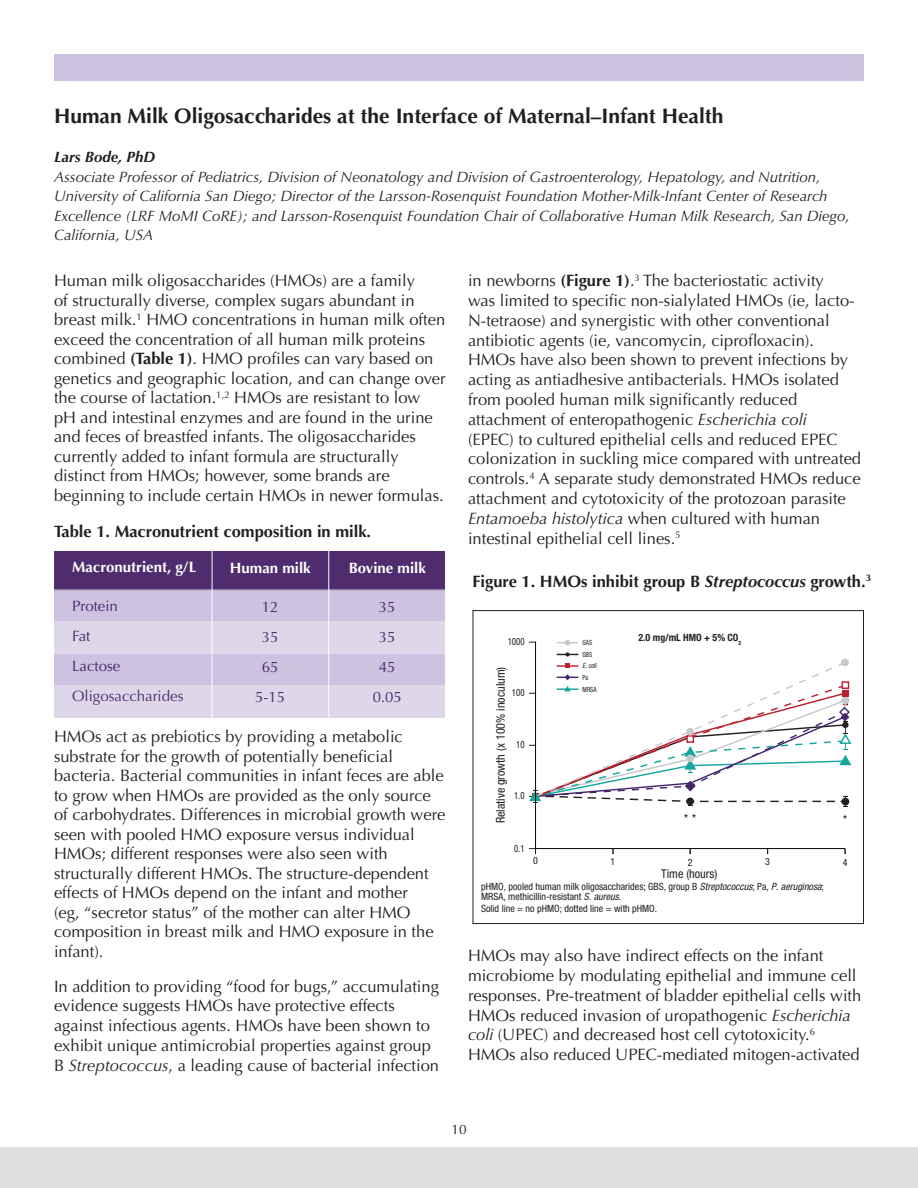
<style>
.page{position:relative;width:918px;height:1188px;background:#fff}
.page>*{position:absolute;margin:0;border:0;box-sizing:border-box;transform-origin:0 0}
.t1{font:700 21px "Optima LT Std";color:#231f20}
.t2{font:16.5px/19.5px "Optima";color:#231f20}
.t3{font:700 16.5px "Optima LT Std";color:#231f20}
.t4{font:italic 15px/19.5px "Optima";color:#231f20}
.t5{font:15px/30px "Optima";color:#462569;text-align:center}
.t6{font:700 15px "Optima LT Std";color:#fff}
.t7{font:700 15px "Optima";color:#fff}
.t8{font:15px "Optima";color:#4f2c6d}
.t9{font:italic 700 15px "Optima";color:#231f20}
.t10{font:13.5px "Optima";color:#231f20}
.t11{font:condensed 12.9px "Helvetica Neue LT Std";color:#231f20;scale:.88 1}
.t12{font:condensed 12.15px "Helvetica Neue LT Std";color:#231f20}
.t13{font:condensed 10.05px/10.1px "Helvetica Neue LT Std";color:#231f20}
.t14{font:700 condensed 10.05px "Helvetica Neue LT Std";color:#231f20}
.t15{font:condensed 10.05px "Helvetica Neue LT Std";color:#231f20;scale:.88 1}
.t16{font:condensed 7.2px/11.9px "Helvetica Neue LT Std";color:#231f20;scale:.88 1}
.t17{font:italic condensed 7.2px "Helvetica Neue LT Std";color:#231f20;scale:.88 1}
.s1{font-weight:700}
.s2{font-style:italic}
</style>
<div class="page">
<div style="left:54px;top:551px;width:391px;height:154px;background:#cdc2df"></div>
<div style="left:54px;top:621px;width:391px;height:33px;background:#ded7ea"></div>
<div style="left:54px;top:685px;width:391px;height:32px;background:#ded7ea"></div>
<div style="left:54px;top:551px;width:391px;height:39px;background:#4f2c6d"></div>
<hr style="left:54px;top:590px;width:392px;height:1px;background:#fff">
<hr style="left:212px;top:551px;width:1px;height:189px;background:#fff">
<hr style="left:328px;top:551px;width:1px;height:189px;background:#fff">
<svg style="left:529px;top:848px;width:7px;height:6px"></svg>
<svg style="left:528px;top:659px;width:324px;height:148px"></svg>
<svg style="left:535px;top:641px;width:311px;height:209px"></svg>
<div style="left:473px;top:610px;width:391px;height:314px;border:1px solid #231f20"></div>
<div style="left:54px;top:54px;width:810px;height:27px;background:#cdc2df"></div>
<div style="left:0;top:1148px;width:918px;height:40px;background:#dedee1"></div>
<p class="t1" style="left:54px;top:104px;width:671px">Human Milk Oligosaccharides at the Interface of Maternal–Infant Health</p>
<p class="t9" style="left:54px;top:148px;width:103px">Lars Bode, PhD</p>
<p class="t4" style="left:54px;top:167px;width:797px">Associate Professor of Pediatrics, Division of Neonatology and Division of Gastroenterology, Hepatology, and Nutrition, University of California San Diego; Director of the Larsson-Rosenquist Foundation Mother-Milk-Infant Center of Research Excellence (LRF MoMI CoRE); and Larsson-Rosenquist Foundation Chair of Collaborative Human Milk Research, San Diego, California, USA</p>
<p class="t2" style="left:54px;top:271px;width:393px">Human milk oligosaccharides (HMOs) are a family<br>of structurally diverse, complex sugars abundant in breast milk.<sup>1</sup> HMO concentrations in human milk often exceed the concentration of all human milk proteins combined <span class="s1">(Table 1)</span>. HMO profiles can vary based on genetics and geographic location, and can change over the course of lactation.<sup>1,2</sup> HMOs are resistant to low pH and intestinal enzymes and are found in the urine and feces of breastfed infants. The oligosaccharides currently added to infant formula are structurally distinct from HMOs; however, some brands are beginning to include certain HMOs in newer formulas.</p>
<p class="t2" style="left:468px;top:271px;width:395px">in newborns <span class="s1">(Figure 1)</span>.<sup>3</sup> The bacteriostatic activity<br>was limited to specific non-sialylated HMOs (ie, lacto-N-tetraose) and synergistic with other conventional antibiotic agents (ie, vancomycin, ciprofloxacin).<br>HMOs have also been shown to prevent infections by acting as antiadhesive antibacterials. HMOs isolated from pooled human milk significantly reduced attachment of enteropathogenic <span class="s2">Escherichia coli<br></span>(EPEC) to cultured epithelial cells and reduced EPEC colonization in suckling mice compared with untreated controls.<sup>4</sup> A separate study demonstrated HMOs reduce attachment and cytotoxicity of the protozoan parasite <span class="s2">Entamoeba histolytica</span> when cultured with human intestinal epithelial cell lines.<sup>5</sup></p>
<p class="t3" style="left:54px;top:521px;width:319px">Table 1. Macronutrient composition in milk.</p>
<p class="t7" style="left:72px;top:558px;width:126px">Macronutrient, g/L</p>
<p class="t5" style="left:72px;top:591px;width:50px;text-align:left">Protein<br>Fat<br>Lactose</p>
<p class="t8" style="left:72px;top:687px;width:113px">Oligosaccharides</p>
<p class="t6" style="left:230px;top:559px;width:82px">Human milk</p>
<p class="t5" style="left:255px;top:592px;width:32px">12<br>35<br>65<br>5-15</p>
<p class="t6" style="left:349px;top:559px;width:79px">Bovine milk</p>
<p class="t5" style="left:373px;top:592px;width:31px">35<br>35<br>45<br>0.05</p>
<p class="t2" style="left:54px;top:727px;width:393px">HMOs act as prebiotics by providing a metabolic substrate for the growth of potentially beneficial bacteria. Bacterial communities in infant feces are able to grow when HMOs are provided as the only source of carbohydrates. Differences in microbial growth were seen with pooled HMO exposure versus individual HMOs; different responses were also seen with structurally different HMOs. The structure-dependent effects of HMOs depend on the infant and mother<br>(eg, “secretor status” of the mother can alter HMO composition in breast milk and HMO exposure in the infant).</p>
<p class="t2" style="left:54px;top:976px;width:387px">In addition to providing “food for bugs,” accumulating evidence suggests HMOs have protective effects against infectious agents. HMOs have been shown to exhibit unique antimicrobial properties against group B <span class="s2">Streptococcus</span>, a leading cause of bacterial infection</p>
<p class="t3" style="left:473px;top:571px;width:400px">Figure 1. HMOs inhibit group B <span class="s2">Streptococcus</span> growth.<sup>3</sup></p>
<p class="t15" style="left:508px;top:636px;width:21px">1000</p>
<p class="t16" style="left:583px;top:636px;width:13px">GAS<br>GBS</p>
<p class="t17" style="left:583px;top:661px;width:17px">E. coli</p>
<p class="t16" style="left:583px;top:671px;width:17px;line-height:12.3px">Pa<br>MRSA</p>
<p class="t12" style="left:494px;top:823px;width:158px;rotate:-90deg">Relative growth (x 100% inoculum)</p>
<p class="t15" style="left:512px;top:687px;width:16px">100</p>
<p class="t15" style="left:516px;top:739px;width:11px">10</p>
<p class="t15" style="left:514px;top:790px;width:13px">1.0</p>
<p class="t15" style="left:514px;top:842px;width:13px">0.1</p>
<p class="t14" style="left:638px;top:632px;width:104px">2.0 mg/mL HMO + 5% CO<sub>2</sub></p>
<p class="t11" style="left:684px;top:811px;width:15px">* *</p>
<p class="t11" style="left:843px;top:812px;width:6px">*</p>
<p class="t13" style="left:533px;top:855px;width:6px">0</p>
<p class="t13" style="left:611px;top:857px;width:6px">1</p>
<p class="t13" style="left:688px;top:857px;width:6px">2</p>
<p class="t13" style="left:765px;top:856px;width:6px">3</p>
<p class="t13" style="left:843px;top:858px;width:6px">4</p>
<p class="t12" style="left:661px;top:867px;width:58px">Time (hours)</p>
<p class="t13" style="left:481px;top:881px;width:344px">pHMO, pooled human milk oligosaccharides; GBS, group B <span class="s2">Streptococcus</span>; Pa, <span class="s2">P. aeruginosa</span>;<br>MRSA, methicillin-resistant <span class="s2">S. aureus.</span></p>
<p class="t13" style="left:481px;top:903px;width:178px">Solid line = no pHMO; dotted line = with pHMO.</p>
<p class="t2" style="left:468px;top:946px;width:395px">HMOs may also have indirect effects on the infant microbiome by modulating epithelial and immune cell responses. Pre-treatment of bladder epithelial cells with HMOs reduced invasion of uropathogenic <span class="s2">Escherichia coli</span> (UPEC) and decreased host cell cytotoxicity.<sup>6<br></sup>HMOs also reduced UPEC-mediated mitogen-activated</p>
<p class="t10" style="left:451px;top:1122px;width:17px">10</p>
</div>
